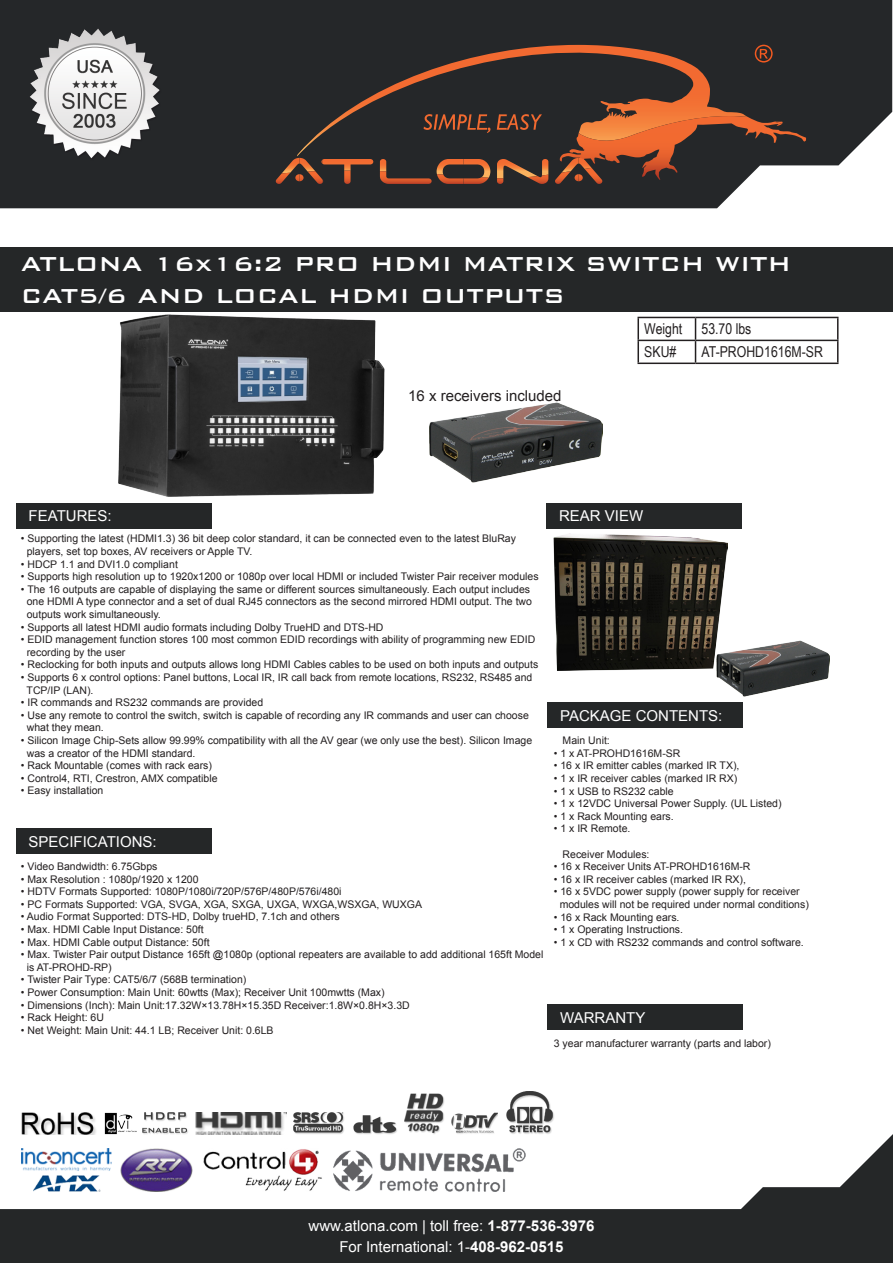
<style>
.page{position:relative;width:893px;height:1263px;background:#fff}
.page>*{position:absolute;margin:0;border:0;box-sizing:border-box;transform-origin:0 0}
.t1{font:500 27px/32.4px "Bank Gothic BT";color:#fff}
.t2{font:15px "Arial";color:#fff}
.t3{font:15px "Arial Narrow";color:#231f20}
.t4{font:15px "Arial";color:#231f20}
.t5{font:10.5px/12.6px "Arial";color:#231f20}
.s1{font-weight:700}
</style>
<div class="page">
<svg style="left:0;top:0;width:892px;height:208px;fill:#252729"></svg>
<svg style="left:0;top:1134px;width:893px;height:129px;fill:#252728"></svg>
<svg style="left:297px;top:36px;width:451px;height:120px"></svg>
<svg style="left:555px;top:121px;width:251px;height:63px"></svg>
<svg style="left:497px;top:159px;width:51px;height:25px"></svg>
<svg style="left:276px;top:158px;width:97px;height:26px"></svg>
<svg style="left:380px;top:159px;width:110px;height:25px"></svg>
<svg style="left:424px;top:114px;width:118px;height:19px"></svg>
<svg style="left:755px;top:45px;width:18px;height:18px"></svg>
<img style="left:30px;top:28px;width:132px;height:133px">
<div style="left:0;top:247px;width:893px;height:64px;background:#252728"></div>
<div style="left:16px;top:828px;width:195px;height:26px;background:#252728"></div>
<div style="left:16px;top:503px;width:195px;height:26px;background:#252728"></div>
<div style="left:546px;top:503px;width:196px;height:26px;background:#252728"></div>
<div style="left:547px;top:703px;width:196px;height:25px;background:#252728"></div>
<div style="left:547px;top:1005px;width:196px;height:25px;background:#252728"></div>
<hr style="left:637px;top:317px;width:58px;height:1px;background:#231f20">
<hr style="left:637px;top:318px;width:2px;height:22px;background:#231f20">
<hr style="left:695px;top:317px;width:143px;height:1px;background:#231f20">
<hr style="left:637px;top:340px;width:58px;height:1px;background:#231f20">
<hr style="left:637px;top:341px;width:2px;height:22px;background:#231f20">
<hr style="left:695px;top:340px;width:143px;height:1px;background:#231f20">
<svg style="left:695px;top:318px;width:1px;height:45px"></svg>
<svg style="left:837px;top:318px;width:1px;height:45px"></svg>
<hr style="left:637px;top:363px;width:58px;height:1px;background:#231f20">
<hr style="left:695px;top:363px;width:143px;height:1px;background:#231f20">
<img style="left:405px;top:1093px;width:39px;height:41px">
<img style="left:451px;top:1113px;width:47px;height:21px">
<img style="left:429px;top:402px;width:173px;height:81px">
<img style="left:142px;top:1113px;width:46px;height:21px">
<img style="left:195px;top:1113px;width:92px;height:21px">
<img style="left:294px;top:1113px;width:50px;height:21px">
<img style="left:353px;top:1115px;width:44px;height:19px">
<img style="left:507px;top:1091px;width:47px;height:43px">
<img style="left:21px;top:1148px;width:91px;height:43px">
<img style="left:120px;top:1148px;width:73px;height:43px">
<img style="left:203px;top:1148px;width:120px;height:43px">
<img style="left:333px;top:1148px;width:192px;height:43px">
<img style="left:118px;top:315px;width:267px;height:182px">
<img style="left:554px;top:533px;width:173px;height:137px">
<img style="left:717px;top:640px;width:112px;height:56px">
<img style="left:105px;top:1113px;width:31px;height:21px">
<img style="left:21px;top:1113px;width:75px;height:21px">
<p class="t1" style="left:21px;top:247px;width:772px">ATLONA 16x16:2 PRO HDMI MATRIX SWITCH WITH<br>CAT5/6 AND LOCAL HDMI OUTPUTS</p>
<p class="t4" style="left:408px;top:386px;width:155px">16 x receivers included</p>
<p class="t3" style="left:644px;top:318px;width:40px">Weight</p>
<p class="t3" style="left:701px;top:318px;width:51px">53.70 lbs</p>
<p class="t3" style="left:644px;top:341px;width:34px">SKU#</p>
<p class="t3" style="left:701px;top:341px;width:123px">AT-PROHD1616M-SR</p>
<p class="t2" style="left:29px;top:506px;width:85px">FEATURES:</p>
<p class="t2" style="left:559px;top:506px;width:86px">REAR VIEW</p>
<p class="t5" style="left:27px;top:532px;width:491px;text-indent:-6px">• Supporting the latest (HDMI1.3) 36 bit deep color standard, it can be connected even to the latest BluRay players, set top boxes, AV receivers or Apple TV.</p>
<p class="t5" style="left:21px;top:558px;width:158px">• HDCP 1.1 and DVI1.0 compliant</p>
<p class="t5" style="left:21px;top:570px;width:519px">• Supports high resolution up to 1920x1200 or 1080p over local HDMI or included Twister Pair receiver modules</p>
<p class="t5" style="left:27px;top:583px;width:507px;text-indent:-6px">• The 16 outputs are capable of displaying the same or different sources simultaneously. Each output includes one HDMI A type connector and a set of dual RJ45 connectors as the second mirrored HDMI output. The two outputs work simultaneously.</p>
<p class="t5" style="left:21px;top:621px;width:364px">• Supports all latest HDMI audio formats including Dolby TrueHD and DTS-HD</p>
<p class="t5" style="left:27px;top:633px;width:510px;text-indent:-6px">• EDID management function stores 100 most common EDID recordings with ability of programming new EDID recording by the user</p>
<p class="t5" style="left:21px;top:658px;width:519px">• Reclocking for both inputs and outputs allows long HDMI Cables cables to be used on both inputs and outputs</p>
<p class="t5" style="left:27px;top:671px;width:507px;text-indent:-6px">• Supports 6 x control options: Panel buttons, Local IR, IR call back from remote locations, RS232, RS485 and<br>TCP/IP (LAN).</p>
<p class="t5" style="left:21px;top:696px;width:244px">• IR commands and RS232 commands are provided</p>
<p class="t5" style="left:27px;top:709px;width:504px;text-indent:-6px">• Use any remote to control the switch, switch is capable of recording any IR commands and user can choose what they mean.</p>
<p class="t5" style="left:27px;top:734px;width:507px;text-indent:-6px">• Silicon Image Chip-Sets allow 99.99% compatibility with all the AV gear (we only use the best). Silicon Image was a creator of the HDMI standard.</p>
<p class="t5" style="left:21px;top:759px;width:192px">• Rack Mountable (comes with rack ears)</p>
<p class="t5" style="left:21px;top:772px;width:198px">• Control4, RTI, Crestron, AMX compatible</p>
<p class="t5" style="left:21px;top:784px;width:84px">• Easy installation</p>
<p class="t2" style="left:29px;top:831px;width:130px">SPECIFICATIONS:</p>
<p class="t5" style="left:21px;top:860px;width:138px">• Video Bandwidth: 6.75Gbps</p>
<p class="t5" style="left:21px;top:873px;width:179px">• Max Resolution : 1080p/1920 x 1200</p>
<p class="t5" style="left:21px;top:885px;width:322px">• HDTV Formats Supported: 1080P/1080i/720P/576P/480P/576i/480i</p>
<p class="t5" style="left:21px;top:898px;width:403px">• PC Formats Supported: VGA, SVGA, XGA, SXGA, UXGA, WXGA,WSXGA, WUXGA</p>
<p class="t5" style="left:21px;top:910px;width:320px">• Audio Format Supported: DTS-HD, Dolby trueHD, 7.1ch and others</p>
<p class="t5" style="left:21px;top:923px;width:184px">• Max. HDMI Cable Input Distance: 50ft</p>
<p class="t5" style="left:21px;top:936px;width:190px">• Max. HDMI Cable output Distance: 50ft</p>
<p class="t5" style="left:27px;top:948px;width:518px;text-indent:-6px">• Max. Twister Pair output Distance 165ft @1080p (optional repeaters are available to add additional 165ft Model is AT-PROHD-RP)</p>
<p class="t5" style="left:21px;top:973px;width:227px">• Twister Pair Type: CAT5/6/7 (568B termination)</p>
<p class="t5" style="left:21px;top:986px;width:365px">• Power Consumption: Main Unit: 60wtts (Max); Receiver Unit 100mwtts (Max)</p>
<p class="t5" style="left:21px;top:999px;width:390px">• Dimensions (Inch): Main Unit:17.32W×13.78H×15.35D Receiver:1.8W×0.8H×3.3D</p>
<p class="t5" style="left:21px;top:1011px;width:85px">• Rack Height: 6U</p>
<p class="t5" style="left:21px;top:1024px;width:254px">• Net Weight: Main Unit: 44.1 LB; Receiver Unit: 0.6LB</p>
<p class="t2" style="left:560px;top:706px;width:164px">PACKAGE CONTENTS:</p>
<p class="t5" style="left:563px;top:734px;width:49px">Main Unit:</p>
<p class="t5" style="left:554px;top:747px;width:128px">• 1 x AT-PROHD1616M-SR</p>
<p class="t5" style="left:554px;top:759px;width:187px">• 16 x IR emitter cables (marked IR TX),</p>
<p class="t5" style="left:554px;top:772px;width:185px">• 1 x IR receiver cables (marked IR RX)</p>
<p class="t5" style="left:554px;top:785px;width:121px">• 1 x USB to RS232 cable</p>
<p class="t5" style="left:554px;top:797px;width:229px">• 1 x 12VDC Universal Power Supply. (UL Listed)</p>
<p class="t5" style="left:554px;top:810px;width:121px">• 1 x Rack Mounting ears.</p>
<p class="t5" style="left:554px;top:822px;width:78px">• 1 x IR Remote.</p>
<p class="t5" style="left:563px;top:848px;width:88px">Receiver Modules:</p>
<p class="t5" style="left:554px;top:860px;width:198px">• 16 x Receiver Units AT-PROHD1616M-R</p>
<p class="t5" style="left:554px;top:873px;width:194px">• 16 x IR receiver cables (marked IR RX),</p>
<p class="t5" style="left:560px;top:885px;width:251px;text-indent:-6px">• 16 x 5VDC power supply (power supply for receiver modules will not be required under normal conditions)</p>
<p class="t5" style="left:554px;top:911px;width:127px">• 16 x Rack Mounting ears.</p>
<p class="t5" style="left:554px;top:923px;width:131px">• 1 x Operating Instructions.</p>
<p class="t5" style="left:554px;top:936px;width:251px">• 1 x CD with RS232 commands and control software.</p>
<p class="t2" style="left:560px;top:1008px;width:87px">WARRANTY</p>
<p class="t5" style="left:554px;top:1037px;width:219px">3 year manufacturer warranty (parts and labor)</p>
<p class="t2" style="left:309px;top:1215px;width:287px">www.atlona.com | toll free: <span class="s1">1-877-536-3976</span></p>
<p class="t2" style="left:339px;top:1237px;width:226px">For International: 1-<span class="s1">408-962-0515</span></p>
</div>
